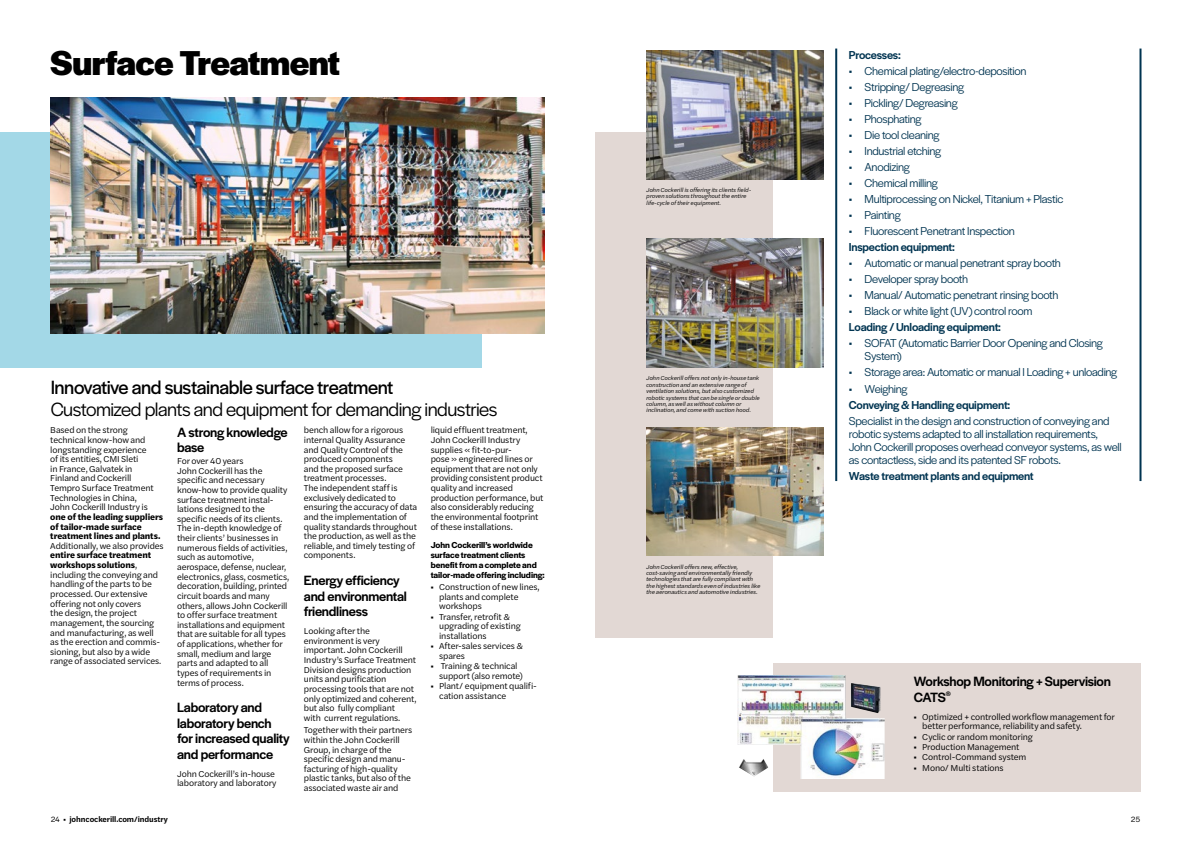
<style>
.page{position:relative;width:1191px;height:842px;background:#fff}
.page>*{position:absolute;margin:0;border:0;box-sizing:border-box;transform-origin:0 0}
.t1{font:700 36px "Halyard Display";letter-spacing:-.02em;color:#000}
.t2{font:20px "Halyard Display";letter-spacing:-.025em;color:#000}
.t3{font:20px "Halyard Display";letter-spacing:-.025em;color:#000}
.t4{font:500 14px/15.4px "Halyard Display";letter-spacing:-.02em;color:#000}
.t5{font:12px/13.2px "Halyard Display";letter-spacing:-.025em;color:#003451}
.t6{font:500 12px "Halyard Display";letter-spacing:-.015em;color:#003451}
.t7{font:9px/9.6px "Halyard Text";letter-spacing:-.015em;color:#000}
.t8{font:600 9px/9.9px "Halyard Display";letter-spacing:-.005em;color:#000}
.t9{font:700 9px/9.6px "Halyard Text";letter-spacing:-.01em;color:#000}
.t10{font:600 8px "Halyard Text";letter-spacing:-.01em;color:#000}
.t11{font:8px "Halyard Text";color:#000}
.t12{font:italic 6px/6.4px "Halyard Text";letter-spacing:-.01em;color:#000}
.s1{font-weight:700}
.s2{font-family:"Halyard Display";font-weight:900}
.s3{font-weight:400}
</style>
<div class="page">
<div style="left:0;top:132px;width:481px;height:236px;background:#a3d8e7"></div>
<div style="left:595px;top:132px;width:178px;height:505px;background:#e2d8d4"></div>
<div style="left:773px;top:663px;width:367px;height:128px;background:#e2d8d4"></div>
<img style="left:50px;top:98px;width:495px;height:235px">
<img style="left:646px;top:51px;width:177px;height:128px">
<img style="left:646px;top:239px;width:177px;height:129px">
<img style="left:646px;top:427px;width:177px;height:129px">
<img style="left:737px;top:675px;width:147px;height:104px">
<hr style="left:835px;top:49px;width:2px;height:432px;background:#003451">
<hr style="left:1139px;top:49px;width:2px;height:432px;background:#003451">
<h1 class="t1" style="left:50px;top:37px;width:291px">Surface Treatment</h1>
<h2 class="t3" style="left:51px;top:373px;width:344px">Innovative and sustainable surface treatment</h2>
<h2 class="t2" style="left:51px;top:395px;width:448px">Customized plants and equipment for demanding industries</h2>
<p class="t7" style="left:50px;top:425px;width:105px">Based on the strong technical know-how and longstanding experience of its entities, CMI Sleti<br>in France, Galvatek in<br>Finland and Cockerill<br>Tempro Surface Treatment<br>Technologies in China,<br>John Cockerill Industry is</p>
<p class="t9" style="left:50px;top:511px;width:114px">one of the leading suppliers of tailor-made surface treatment lines and plants.</p>
<p class="t7" style="left:50px;top:540px;width:115px">Additionally, we also provides</p>
<p class="t7" style="left:50px;top:550px;width:113px"><span class="s1">entire surface treatment workshops solutions</span>, including the conveying and handling of the parts to be processed. Our extensive offering not only covers<br>the design, the project management, the sourcing and manufacturing, as well as the erection and commis&shy;sioning, but also by a wide range of associated services.</p>
<h3 class="t4" style="left:177px;top:424px;width:112px;line-height:15px">A strong knowledge base</h3>
<p class="t7" style="left:177px;top:456px;width:114px">For over 40 years<br>John Cockerill has the specific and necessary know-how to provide quality surface treatment instal&shy;lations designed to the specific needs of its clients.<br>The in-depth knowledge of their clients’ businesses in numerous fields of activities, such as automotive, aerospace, defense, nuclear, electronics, glass, cosmetics, decoration, building, printed circuit boards and many others, allows John Cockerill to offer surface treatment installations and equipment that are suitable for all types of applications, whether for small, medium and large parts and adapted to all types of requirements in terms of process.</p>
<h3 class="t4" style="left:177px;top:699px;width:114px">Laboratory and laboratory bench for increased quality and performance</h3>
<p class="t7" style="left:177px;top:768px;width:101px">John Cockerill’s in-house laboratory and laboratory</p>
<p class="t7" style="left:304px;top:425px;width:115px">bench allow for a rigorous internal Quality Assurance and Quality Control of the produced components<br>and the proposed surface treatment processes.<br>The independent staff is exclusively dedicated to ensuring the accuracy of data and the implementation of quality standards throughout the production, as well as the reliable, and timely testing of components.</p>
<h3 class="t4" style="left:304px;top:572px;width:104px">Energy efficiency and environmental friendliness</h3>
<p class="t7" style="left:304px;top:626px;width:114px">Looking after the environment is very important. John Cockerill<br>Industry’s Surface Treatment<br>Division designs production units and purification processing tools that are not only optimized and coherent, but also fully compliant<br>with current regulations.</p>
<p class="t7" style="left:304px;top:725px;width:110px">Together with their partners within the John Cockerill<br>Group, in charge of the specific design and manu&shy;facturing of high-quality plastic tanks, but also of the associated waste air and</p>
<p class="t7" style="left:431px;top:425px;width:114px">liquid effluent treatment,<br>John Cockerill Industry supplies « fit-to-pur-<br>pose » engineered lines or equipment that are not only providing consistent product quality and increased production performance, but also considerably reducing the environmental footprint of these installations.</p>
<p class="t8" style="left:431px;top:539px;width:116px">John Cockerill’s worldwide surface treatment clients benefit from a complete and tailor-made offering including:</p>
<p class="t7" style="left:431px;top:582px;width:111px"><span class="s2">·</span> Construction of new lines,</p>
<p class="t7" style="left:439px;top:591px;width:81px">plants and complete</p>
<p class="t7" style="left:439px;top:601px;width:44px">workshops</p>
<p class="t7" style="left:431px;top:611px;width:81px"><span class="s2">·</span> Transfer, retrofit &amp;</p>
<p class="t7" style="left:439px;top:621px;width:83px">upgrading of existing</p>
<p class="t7" style="left:439px;top:631px;width:49px">installations</p>
<p class="t7" style="left:431px;top:641px;width:94px"><span class="s2">·</span> After-sales services &amp;</p>
<p class="t7" style="left:439px;top:651px;width:27px">spares</p>
<p class="t7" style="left:431px;top:661px;width:88px"><span class="s2">·</span> Training &amp; technical</p>
<p class="t7" style="left:439px;top:671px;width:85px">support (also remote)</p>
<p class="t7" style="left:431px;top:681px;width:108px"><span class="s2">·</span> Plant/ equipment qualifi-</p>
<p class="t7" style="left:439px;top:691px;width:69px">cation assistance</p>
<p class="t12" style="left:646px;top:186px;width:106px">John Cockerill is offering its clients field&shy;proven solutions throughout the entire life-cycle of their equipment.</p>
<p class="t12" style="left:646px;top:375px;width:115px">John Cockerill offers not only in-house tank construction and an extensive range of ventilation solutions, but also customized robotic systems that can be single or double column, as well as without column or inclination, and come with suction hood.</p>
<p class="t12" style="left:646px;top:563px;width:115px">John Cockerill offers new, effective, cost-saving and environmentally friendly technologies that are fully compliant with the highest standards even of industries like the aeronautics and automotive industries.</p>
<h3 class="t6" style="left:849px;top:46px;width:53px">Processes:</h3>
<h3 class="t5" style="left:849px;top:63px;width:179px">• Chemical plating/electro-deposition</h3>
<h3 class="t5" style="left:849px;top:79px;width:117px">• Stripping/ Degreasing</h3>
<h3 class="t5" style="left:849px;top:95px;width:110px">• Pickling/ Degreasing</h3>
<h3 class="t5" style="left:849px;top:111px;width:74px">• Phosphating</h3>
<h3 class="t5" style="left:849px;top:128px;width:92px">• Die tool cleaning</h3>
<h3 class="t5" style="left:849px;top:144px;width:94px">• Industrial etching</h3>
<h3 class="t5" style="left:849px;top:160px;width:62px">• Anodizing</h3>
<h3 class="t5" style="left:849px;top:176px;width:90px">• Chemical milling</h3>
<h3 class="t5" style="left:849px;top:192px;width:216px">• Multiprocessing on Nickel, Titanium + Plastic</h3>
<h3 class="t5" style="left:849px;top:208px;width:53px">• Painting</h3>
<h3 class="t5" style="left:849px;top:224px;width:167px">• Fluorescent Penetrant Inspection</h3>
<h3 class="t6" style="left:849px;top:238px;width:108px">Inspection equipment:</h3>
<h3 class="t5" style="left:849px;top:256px;width:213px">• Automatic or manual penetrant spray booth</h3>
<h3 class="t5" style="left:849px;top:272px;width:121px">• Developer spray booth</h3>
<h3 class="t5" style="left:849px;top:288px;width:211px">• Manual/ Automatic penetrant rinsing booth</h3>
<h3 class="t5" style="left:849px;top:304px;width:185px">• Black or white light (UV) control room</h3>
<h3 class="t6" style="left:849px;top:319px;width:154px">Loading / Unloading equipment:</h3>
<h3 class="t5" style="left:864px;top:336px;width:240px;text-indent:-16px">• SOFAT (Automatic Barrier Door Opening and Closing<br>System)</h3>
<h3 class="t5" style="left:849px;top:365px;width:270px">• Storage area: Automatic or manual I Loading + unloading</h3>
<h3 class="t5" style="left:849px;top:381px;width:60px">• Weighing</h3>
<h3 class="t6" style="left:849px;top:396px;width:163px">Conveying &amp; Handling equipment:</h3>
<h3 class="t5" style="left:849px;top:413px;width:274px">Specialist in the design and construction of conveying and robotic systems adapted to all installation requirements, John Cockerill proposes overhead conveyor systems, as well as contactless, side and its patented SF robots.</h3>
<h3 class="t6" style="left:849px;top:468px;width:186px">Waste treatment plants and equipment</h3>
<h3 class="t4" style="left:913px;top:673px;width:199px">Workshop Monitoring + Supervision<br>CATS<sup>®</sup></h3>
<p class="t7" style="left:913px;top:711px;width:203px"><span class="s2">·</span> Optimized + controlled workflow management for</p>
<p class="t7" style="left:922px;top:721px;width:161px">better performance, reliability and safety.</p>
<p class="t7" style="left:913px;top:731px;width:121px"><span class="s2">·</span> Cyclic or random monitoring</p>
<p class="t7" style="left:913px;top:742px;width:107px"><span class="s2">·</span> Production Management</p>
<p class="t7" style="left:913px;top:752px;width:114px"><span class="s2">·</span> Control-Command system</p>
<p class="t7" style="left:913px;top:762px;width:91px"><span class="s2">·</span> Mono/ Multi stations</p>
<p class="t10" style="left:51px;top:813px;width:119px"><span class="s3">24</span> • johncockerill.com/industry</p>
<p class="t11" style="left:1130px;top:813px;width:11px">25</p>
</div>
